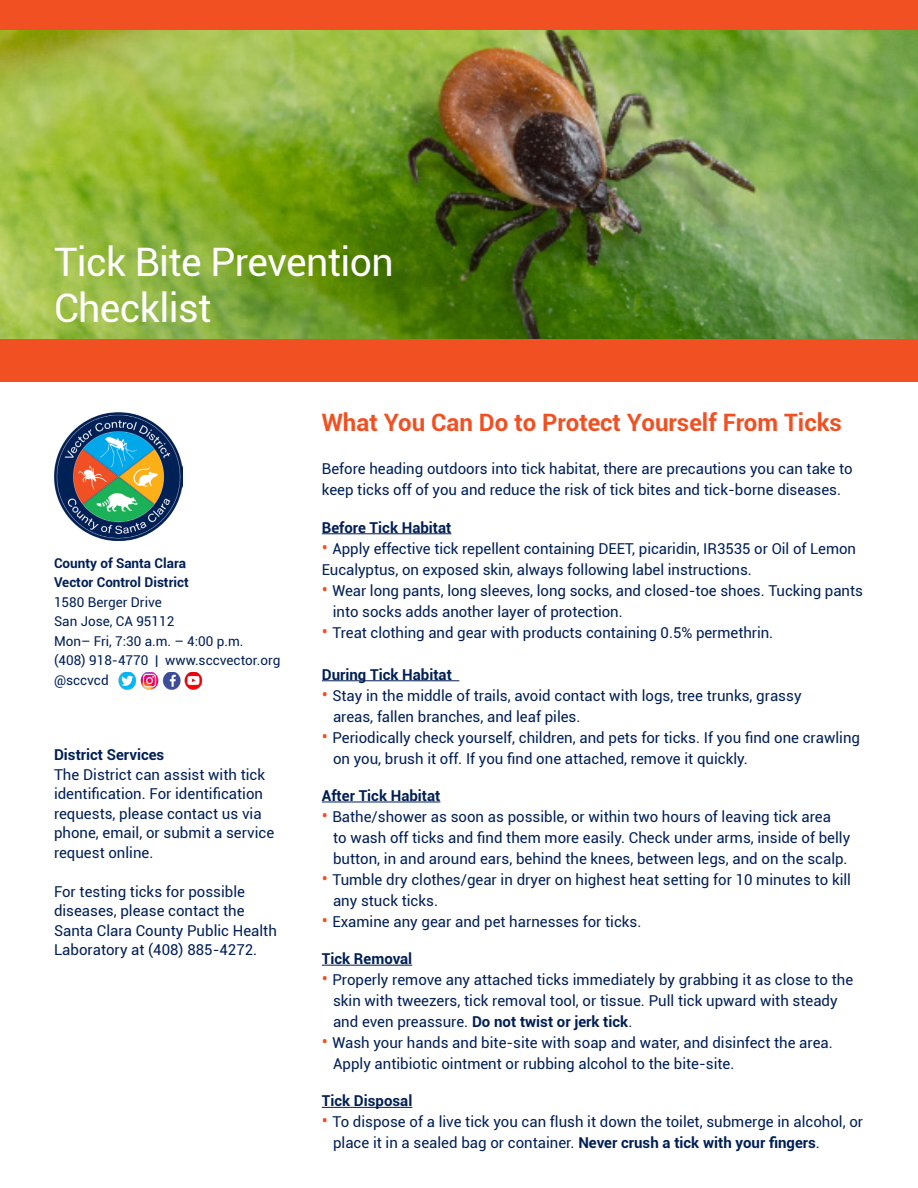
<style>
.page{position:relative;width:918px;height:1188px;background:#fff}
.page>*{position:absolute;margin:0;border:0;box-sizing:border-box;transform-origin:0 0}
.CSS_Main_Headline{font:39.3px/46.3px "Roboto";letter-spacing:-.015em;color:#fff}
.CSS_Subhead_Blue_L1{font:700 24px "Roboto";color:#f05022}
.CSS_Body_Text_Blue{font:15px/21px "Roboto";color:#001f56}
.CSS_Sidebar_Body{font:15px/19.5px "Roboto";color:#001f56}
.CSS_Subhead_Blue_L2{font:700 15px "Roboto";color:#001f56}
.CSS_Body_Text_Blue-2{font:700 15px "Roboto";color:#001f56}
.CSS_Sidbar_Subhead{font:700 15px "Roboto";color:#001f56}
.CSS_Sidebar_Body-2{font:13.5px "Roboto";color:#001f56}
.CSS_Sidbar_Subhead-2{font:700 13.5px "Roboto";color:#001f56}
.s1{font-size:18px;color:#f05022}
.s2{font-weight:400}
.s3{font-weight:700}
</style>
<div class="page">
<img style="left:0;top:29px;width:918px;height:310px">
<hr style="left:322px;top:533px;width:129px;height:1px;background:#001f56">
<hr style="left:322px;top:680px;width:137px;height:1px;background:#001f56">
<hr style="left:322px;top:802px;width:118px;height:1px;background:#001f56">
<hr style="left:322px;top:965px;width:90px;height:1px;background:#001f56">
<hr style="left:322px;top:1107px;width:90px;height:1px;background:#001f56">
<img style="left:54px;top:413px;width:128px;height:128px">
<div style="left:0;top:0;width:918px;height:29px;background:#f05022"></div>
<img style="left:118px;top:672px;width:85px;height:18px">
<div style="left:0;top:339px;width:918px;height:43px;background:#f05022"></div>
<p class="CSS_Main_Headline" style="left:54px;top:237px;width:341px">Tick Bite Prevention<br>Checklist</p>
<p class="CSS_Sidbar_Subhead-2" style="left:54px;top:553px;width:134px">County of Santa Clara</p>
<p class="CSS_Sidbar_Subhead-2" style="left:54px;top:573px;width:136px">Vector Control District</p>
<p class="CSS_Sidebar_Body-2" style="left:54px;top:592px;width:109px">1580 Berger Drive</p>
<p class="CSS_Sidebar_Body-2" style="left:54px;top:612px;width:122px">San Jose, CA 95112</p>
<p class="CSS_Sidebar_Body-2" style="left:54px;top:631px;width:191px">Mon– Fri, 7:30 a.m. – 4:00 p.m.</p>
<p class="CSS_Sidebar_Body-2" style="left:54px;top:651px;width:228px">(408) 918-4770 | www.sccvector.org</p>
<p class="CSS_Sidebar_Body-2" style="left:54px;top:670px;width:56px">@sccvcd</p>
<p class="CSS_Sidbar_Subhead" style="left:54px;top:744px;width:112px">District Services</p>
<p class="CSS_Sidebar_Body" style="left:54px;top:764px;width:222px">The District can assist with tick identification. For identification requests, please contact us via phone, email, or submit a service request online.</p>
<p class="CSS_Sidebar_Body" style="left:54px;top:881px;width:224px">For testing ticks for possible diseases, please contact the<br>Santa Clara County Public Health<br>Laboratory at (408) 885-4272.</p>
<p class="CSS_Subhead_Blue_L1" style="left:322px;top:405px;width:522px">What You Can Do to Protect Yourself From Ticks</p>
<p class="CSS_Body_Text_Blue" style="left:322px;top:458px;width:532px">Before heading outdoors into tick habitat, there are precautions you can take to keep ticks off of you and reduce the risk of tick bites and tick-borne diseases.</p>
<p class="CSS_Subhead_Blue_L2" style="left:322px;top:517px;width:131px">Before Tick Habitat</p>
<p class="CSS_Body_Text_Blue" style="left:322px;top:537px;width:536px"><span class="s1">•</span> Apply effective tick repellent containing DEET, picaridin, IR3535 or Oil of Lemon<br>Eucalyptus, on exposed skin, always following label instructions.</p>
<p class="CSS_Body_Text_Blue" style="left:333px;top:579px;width:532px;text-indent:-11px"><span class="s1">•</span> Wear long pants, long sleeves, long socks, and closed-toe shoes. Tucking pants into socks adds another layer of protection.</p>
<p class="CSS_Body_Text_Blue" style="left:322px;top:621px;width:453px"><span class="s1">•</span> Treat clothing and gear with products containing 0.5% permethrin.</p>
<p class="CSS_Body_Text_Blue-2" style="left:322px;top:664px;width:132px">During Tick Habitat</p>
<p class="CSS_Body_Text_Blue" style="left:333px;top:684px;width:470px;text-indent:-11px"><span class="s1">•</span> Stay in the middle of trails, avoid contact with logs, tree trunks, grassy areas, fallen branches, and leaf piles.</p>
<p class="CSS_Body_Text_Blue" style="left:333px;top:726px;width:529px;text-indent:-11px"><span class="s1">•</span> Periodically check yourself, children, and pets for ticks. If you find one crawling on you, brush it off. If you find one attached, remove it quickly.</p>
<p class="CSS_Subhead_Blue_L2" style="left:322px;top:785px;width:120px">After Tick Habitat</p>
<p class="CSS_Body_Text_Blue" style="left:333px;top:805px;width:519px;text-indent:-11px"><span class="s1">•</span> Bathe/shower as soon as possible, or within two hours of leaving tick area<br>to wash off ticks and find them more easily. Check under arms, inside of belly button, in and around ears, behind the knees, between legs, and on the scalp.</p>
<p class="CSS_Body_Text_Blue" style="left:333px;top:868px;width:520px;text-indent:-11px"><span class="s1">•</span> Tumble dry clothes/gear in dryer on highest heat setting for 10 minutes to kill any stuck ticks.</p>
<p class="CSS_Body_Text_Blue" style="left:322px;top:910px;width:321px"><span class="s1">•</span> Examine any gear and pet harnesses for ticks.</p>
<p class="CSS_Subhead_Blue_L2" style="left:322px;top:948px;width:92px">Tick Removal</p>
<p class="CSS_Body_Text_Blue" style="left:322px;top:969px;width:533px;text-align:center"><span class="s1">•</span> Properly remove any attached ticks immediately by grabbing it as close to the skin with tweezers, tick removal tool, or tissue. Pull tick upward with steady</p>
<p class="CSS_Body_Text_Blue-2" style="left:333px;top:1011px;width:301px"><span class="s2">and even preassure.</span> Do not twist or jerk tick<span class="s2">.</span></p>
<p class="CSS_Body_Text_Blue" style="left:322px;top:1032px;width:512px"><span class="s1">•</span> Wash your hands and bite-site with soap and water, and disinfect the area.</p>
<p class="CSS_Body_Text_Blue" style="left:333px;top:1053px;width:403px">Apply antibiotic ointment or rubbing alcohol to the bite-site.</p>
<p class="CSS_Subhead_Blue_L2" style="left:322px;top:1090px;width:92px">Tick Disposal</p>
<p class="CSS_Body_Text_Blue" style="left:333px;top:1111px;width:532px;text-indent:-11px"><span class="s1">•</span> To dispose of a live tick you can flush it down the toilet, submerge in alcohol, or place it in a sealed bag or container. <span class="s3">Never crush a tick with your fingers</span>.</p>
</div>
